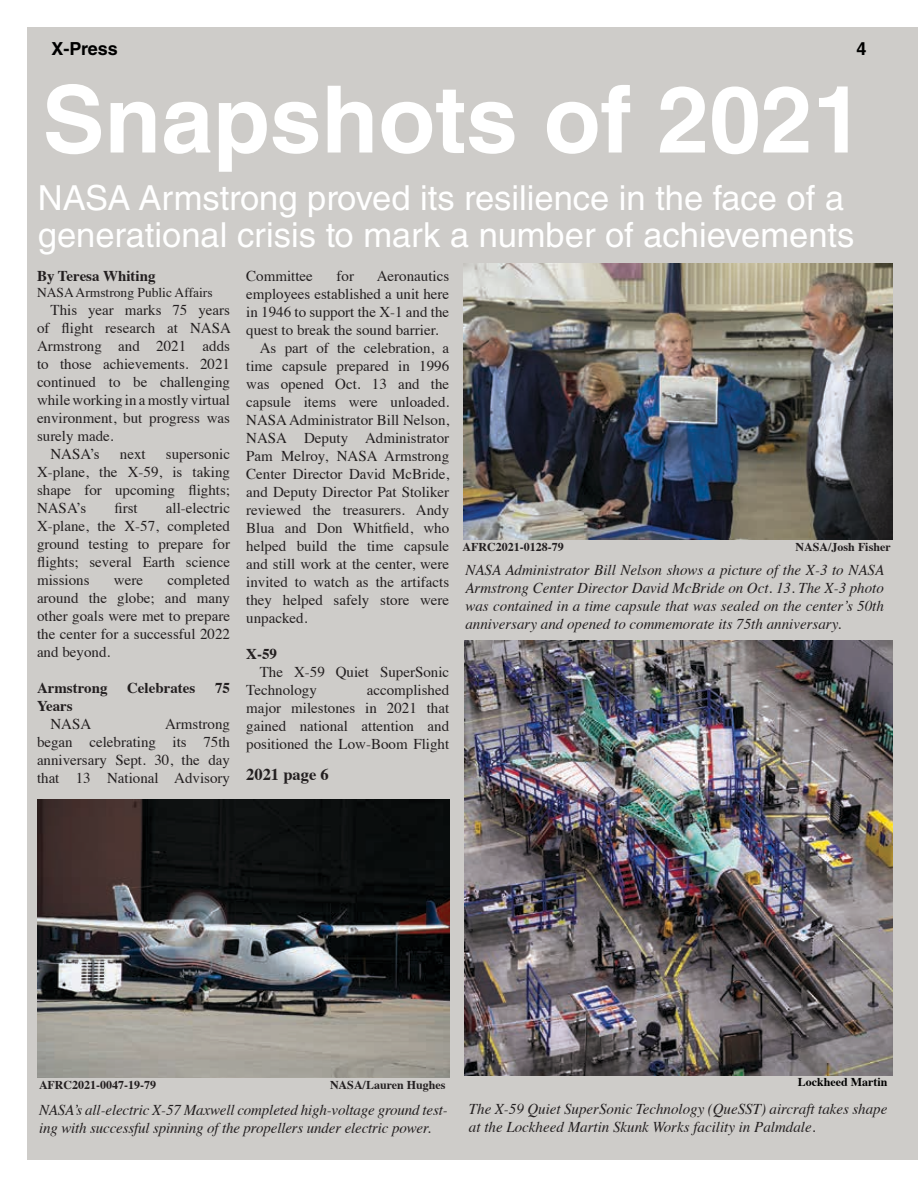
<style>
.page{position:relative;width:918px;height:1188px;background:#fff}
.page>*{position:absolute;margin:0;border:0;box-sizing:border-box;transform-origin:0 0}
.t1{font:700 93px "Helvetica LT Std";color:#fff}
.t2{font:34.5px/37.5px "Helvetica LT Std";color:#fff}
.t3{font:700 18px "Helvetica LT Std";letter-spacing:-.01em;color:#000}
.t4{font:700 16.5px "Times";color:#231f20}
.Normal__Web{font:15px/18px "Times";color:#231f20;text-align:justify}
.t5{font:italic 15px/18px "Times";color:#231f20}
.Normal__Web-2{font:700 15px "Times";color:#231f20}
.Normal__Web-3{font:13.5px "Times";color:#231f20}
.t6{font:700 12px "Times";color:#231f20}
.t7{font:700 12px "Times";color:#000}
</style>
<div class="page">
<div style="left:27px;top:27px;width:891px;height:1133px;background:#ceccc9"></div>
<img style="left:464px;top:264px;width:429px;height:276px">
<img style="left:464px;top:640px;width:429px;height:436px">
<img style="left:37px;top:800px;width:412px;height:277px">
<p class="t3" style="left:52px;top:38px;width:68px">X-Press</p>
<p class="t3" style="left:857px;top:38px;width:12px">4</p>
<p class="t1" style="left:43px;top:63px;width:823px">Snapshots of 2021</p>
<p class="t2" style="left:38px;top:179px;width:818px">NASA Armstrong proved its resilience in the face of a generational crisis to mark a number of achievements</p>
<p class="Normal__Web-2" style="left:37px;top:262px;width:120px">By Teresa Whiting</p>
<p class="Normal__Web-3" style="left:37px;top:280px;width:177px">NASA Armstrong Public Affairs</p>
<p class="Normal__Web" style="left:37px;top:300px;width:195px;text-indent:13px">This year marks 75 years of flight research at NASA Armstrong and 2021 adds to those achievements. 2021 continued to be challenging while working in a mostly virtual environment, but progress was surely made.</p>
<p class="Normal__Web" style="left:51px;top:444px;width:51px">NASA’s</p>
<p class="Normal__Web" style="left:120px;top:444px;width:27px">next</p>
<p class="Normal__Web" style="left:37px;top:444px;width:195px;text-indent:129px">supersonic X-plane, the X-59, is taking shape for upcoming flights; NASA’s</p>
<p class="Normal__Web" style="left:37px;top:498px;width:195px;text-indent:129px">all-electric X-plane, the X-57, completed ground testing to prepare for flights; several Earth science missions</p>
<p class="Normal__Web" style="left:114px;top:498px;width:25px">first</p>
<p class="Normal__Web" style="left:37px;top:570px;width:195px;text-indent:131px">completed around the globe; and many other goals were met to prepare the center for a successful 2022 and beyond.</p>
<p class="Normal__Web-2" style="left:37px;top:674px;width:72px">Armstrong</p>
<p class="Normal__Web-2" style="left:127px;top:674px;width:70px">Celebrates</p>
<p class="Normal__Web-2" style="left:215px;top:674px;width:16px">75</p>
<p class="Normal__Web-2" style="left:37px;top:692px;width:37px">Years</p>
<p class="Normal__Web" style="left:51px;top:714px;width:42px">NASA</p>
<p class="Normal__Web" style="left:114px;top:570px;width:31px">were</p>
<p class="Normal__Web" style="left:37px;top:714px;width:195px;text-indent:128px">Armstrong began celebrating its 75th anniversary Sept. 30, the day that 13 National Advisory</p>
<p class="Normal__Web" style="left:246px;top:266px;width:68px">Committee</p>
<p class="Normal__Web" style="left:337px;top:266px;width:19px">for</p>
<p class="Normal__Web" style="left:246px;top:266px;width:205px;text-indent:131px">Aeronautics employees established a unit here in 1946 to support the X-1 and the quest to break the sound barrier.</p>
<p class="Normal__Web" style="left:246px;top:338px;width:205px;text-indent:14px">As part of the celebration, a time capsule prepared in 1996 was opened Oct. 13 and the capsule items were unloaded.<br>NASA Administrator Bill Nelson, NASA Deputy Administrator Pam Melroy, NASA Armstrong Center Director David McBride, and Deputy Director Pat Stoliker reviewed the treasurers. Andy Blua and Don Whitfield, who helped build the time capsule and still work at the center, were invited to watch as the artifacts they helped safely store were unpacked.</p>
<p class="Normal__Web-2" style="left:246px;top:640px;width:32px">X-59</p>
<p class="Normal__Web" style="left:246px;top:662px;width:205px;text-indent:14px">The X-59 Quiet SuperSonic<br>Technology</p>
<p class="Normal__Web" style="left:246px;top:680px;width:205px;text-indent:121px">accomplished major milestones in 2021 that gained national attention and positioned the Low-Boom Flight</p>
<p class="t4" style="left:246px;top:758px;width:84px">2021 page 6</p>
<p class="t6" style="left:463px;top:536px;width:103px">AFRC2021-0128-79</p>
<p class="t6" style="left:796px;top:536px;width:97px">NASA/Josh Fisher</p>
<p class="t5" style="left:465px;top:560px;width:420px;text-align:justify">NASA Administrator Bill Nelson shows a picture of the X-3 to NASA Armstrong Center Director David McBride on Oct. 13. The X-3 photo was contained in a time capsule that was sealed on the center’s 50th anniversary and opened to commemorate its 75th anniversary.</p>
<p class="t6" style="left:39px;top:1074px;width:119px">AFRC2021-0047-19-79</p>
<p class="t6" style="left:330px;top:1074px;width:117px">NASA/Lauren Hughes</p>
<p class="t5" style="left:39px;top:1100px;width:410px">NASA’s all-electric X-57 Maxwell completed high-voltage ground test&shy;ing with successful spinning of the propellers under electric power.</p>
<p class="t7" style="left:798px;top:1071px;width:91px">Lockheed Martin</p>
<p class="t5" style="left:469px;top:1099px;width:420px">The X-59 Quiet SuperSonic Technology (QueSST) aircraft takes shape at the Lockheed Martin Skunk Works facility in Palmdale.</p>
</div>
